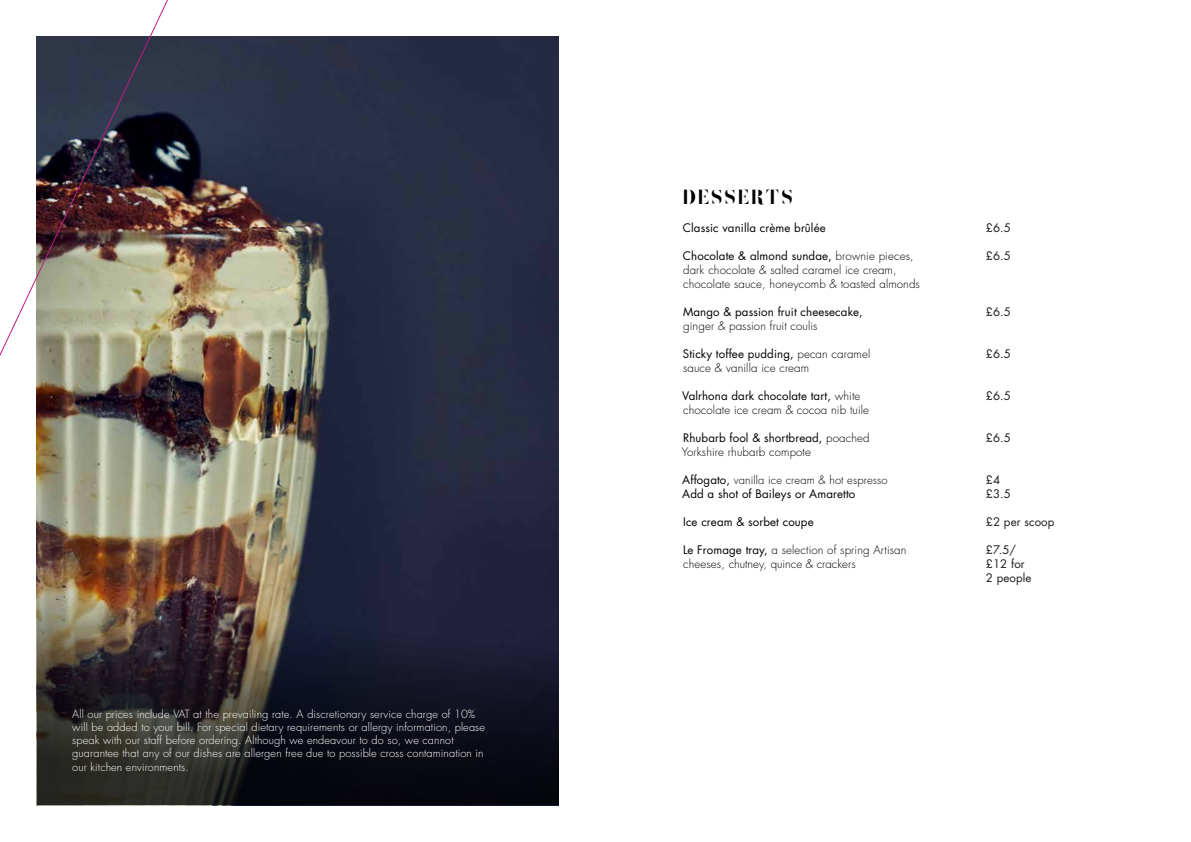
<style>
.page{position:relative;width:1191px;height:842px;background:#fff}
.page>*{position:absolute;margin:0;border:0;box-sizing:border-box;transform-origin:0 0}
.t1{font:18px "Zefani Stencil";letter-spacing:.05em;color:#000}
.t2{font:300 11.5px/14px "Futura TR";letter-spacing:.01em;color:#000}
.t3{font:11.5px "Futura TR";letter-spacing:.01em;color:#000}
.t4{font:11.5px/14px "Futura TR";letter-spacing:.01em;color:#1c1c1b}
.t5{font:300 11.2px "Futura TR";letter-spacing:.01em;color:#000}
.t6{font:300 11px/13.2px "Futura TR";letter-spacing:.01em;color:#fff}
.s1{font-weight:400}
.s2{font-weight:400;font-size:11.5px}
</style>
<div class="page">
<img style="left:187px;top:37px;width:371px;height:550px">
<svg style="left:37px;top:587px;width:521px;height:218px;background:#201e27"></svg>
<img style="left:0;top:0;width:187px;height:672px">
<p class="t6" style="left:72px;top:707px;width:414px">All our prices include VAT at the prevailing rate. A discretionary service charge of 10% will be added to your bill. For special dietary requirements or allergy information, please speak with our staff before ordering. Although we endeavour to do so, we cannot guarantee that any of our dishes are allergen free due to possible cross contamination in our kitchen environments.</p>
<h1 class="t1" style="left:682px;top:188px;width:112px">DESSERTS</h1>
<p class="t3" style="left:683px;top:220px;width:144px">Classic vanilla crème brûlée</p>
<p class="t2" style="left:683px;top:249px;width:238px"><span class="s1">Chocolate &amp; almond sundae,</span> brownie pieces, dark chocolate &amp; salted caramel ice cream, chocolate sauce, honeycomb &amp; toasted almonds</p>
<p class="t3" style="left:683px;top:304px;width:181px">Mango &amp; passion fruit cheesecake,</p>
<p class="t2" style="left:683px;top:319px;width:136px">ginger &amp; passion fruit coulis</p>
<p class="t2" style="left:683px;top:347px;width:189px"><span class="s1">Sticky toffee pudding,</span> pecan caramel sauce &amp; vanilla ice cream</p>
<p class="t2" style="left:682px;top:389px;width:188px"><span class="s1">Valrhona dark chocolate tart,</span> white chocolate ice cream &amp; cocoa nib tuile</p>
<p class="t2" style="left:682px;top:431px;width:189px"><span class="s1">Rhubarb fool &amp; shortbread,</span> poached<br>Yorkshire rhubarb compote</p>
<p class="t5" style="left:682px;top:473px;width:207px"><span class="s2">Affogato,</span> vanilla ice cream &amp; hot espresso</p>
<p class="t3" style="left:682px;top:486px;width:175px">Add a shot of Baileys or Amaretto</p>
<p class="t3" style="left:683px;top:514px;width:132px">Ice cream &amp; sorbet coupe</p>
<p class="t2" style="left:683px;top:543px;width:225px"><span class="s1">Le Fromage tray,</span> a selection of spring Artisan cheeses, chutney, quince &amp; crackers</p>
<p class="t4" style="left:986px;top:221px;width:27px">£6.5</p>
<p class="t4" style="left:986px;top:249px;width:27px">£6.5</p>
<p class="t4" style="left:986px;top:305px;width:27px">£6.5</p>
<p class="t4" style="left:986px;top:347px;width:27px">£6.5</p>
<p class="t4" style="left:986px;top:389px;width:27px">£6.5</p>
<p class="t4" style="left:986px;top:431px;width:27px">£6.5</p>
<p class="t4" style="left:986px;top:473px;width:27px">£4 £3.5</p>
<p class="t4" style="left:986px;top:515px;width:70px">£2 per scoop</p>
<p class="t4" style="left:986px;top:543px;width:47px">£7.5/ £12 for<br>2 people</p>
</div>
